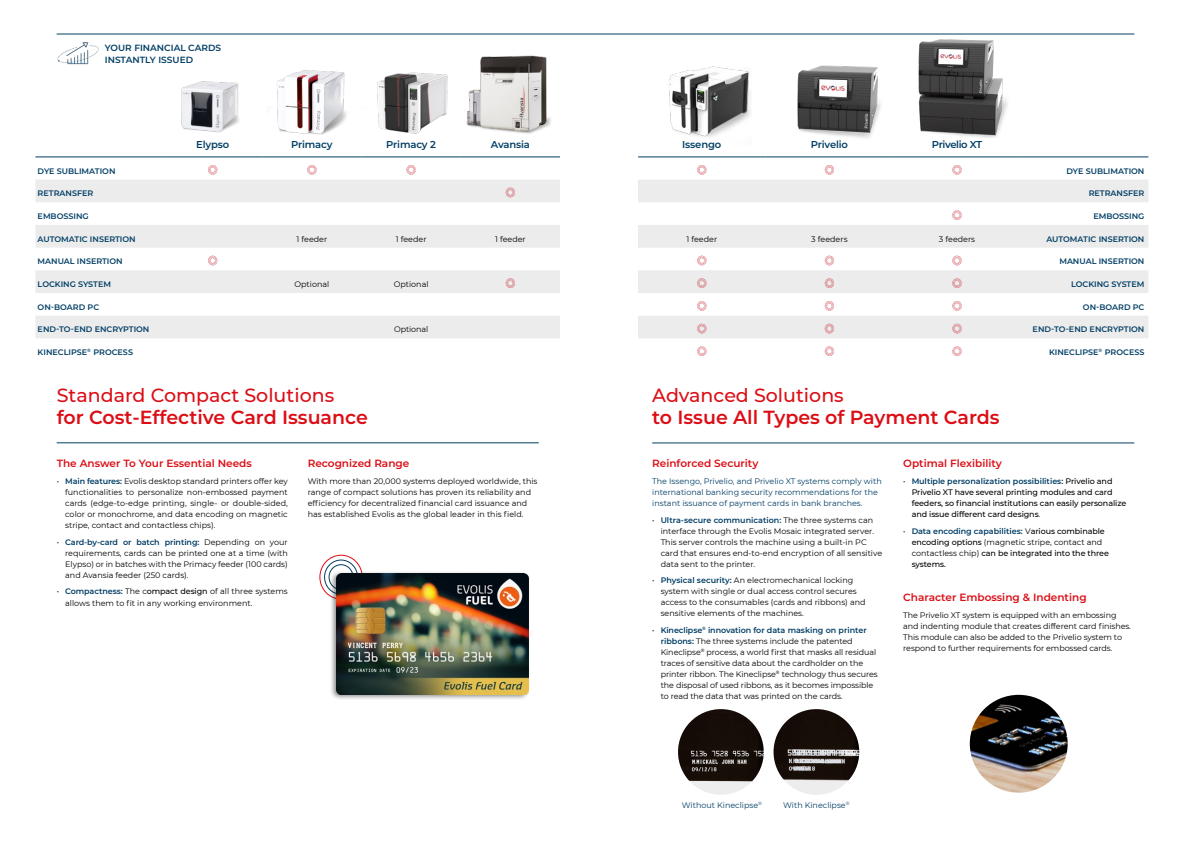
<style>
.page{position:relative;width:1191px;height:842px;background:#fff}
.page>*{position:absolute;margin:0;border:0;box-sizing:border-box;transform-origin:0 0}
.t1{font:600 19px "Montserrat";color:#dc0d15}
.t2{font:500 19px "Montserrat";color:#dc0d15}
.t3{font:600 10.5px "Montserrat";color:#dc0d15}
.t4{font:600 10px "Montserrat";letter-spacing:-.015em;color:#003e65}
.t5{font:600 10px "Montserrat";letter-spacing:-.04em;color:#003e65}
.t6{font:600 9px/12px "Montserrat";color:#003e65}
.t7{font:8px/11px "Montserrat";letter-spacing:-.005em;color:#000}
.t8{font:500 8px/11px "Montserrat";letter-spacing:-.01em;color:#000}
.t9{font:600 8px "Montserrat";color:#003e65}
.t10{font:8px/11px "Montserrat";color:#003e65}
.s1{font-weight:600;color:#003e65}
.s2{font-weight:500}
.s3{font-weight:400}
</style>
<div class="page">
<svg style="left:35px;top:180px;width:525px;height:158px;fill:#ececec"></svg>
<hr style="left:35px;top:157px;width:128px;height:1px;background:#003e65">
<hr style="left:163px;top:157px;width:99px;height:1px;background:#003e65">
<hr style="left:262px;top:157px;width:99px;height:1px;background:#003e65">
<hr style="left:361px;top:157px;width:100px;height:1px;background:#003e65">
<hr style="left:461px;top:157px;width:99px;height:1px;background:#003e65">
<svg style="left:208px;top:165px;width:10px;height:10px"></svg>
<svg style="left:307px;top:165px;width:10px;height:10px"></svg>
<svg style="left:406px;top:165px;width:10px;height:10px"></svg>
<svg style="left:505px;top:187px;width:10px;height:11px"></svg>
<svg style="left:208px;top:255px;width:10px;height:11px"></svg>
<svg style="left:505px;top:278px;width:10px;height:10px"></svg>
<svg style="left:638px;top:180px;width:510px;height:158px;fill:#ececec"></svg>
<hr style="left:638px;top:157px;width:127px;height:1px;background:#003e65">
<hr style="left:765px;top:157px;width:128px;height:1px;background:#003e65">
<hr style="left:893px;top:157px;width:127px;height:1px;background:#003e65">
<hr style="left:1020px;top:157px;width:128px;height:1px;background:#003e65">
<svg style="left:697px;top:165px;width:10px;height:10px"></svg>
<svg style="left:824px;top:165px;width:10px;height:10px"></svg>
<svg style="left:952px;top:165px;width:10px;height:10px"></svg>
<svg style="left:952px;top:210px;width:10px;height:10px"></svg>
<svg style="left:697px;top:255px;width:10px;height:11px"></svg>
<svg style="left:824px;top:255px;width:10px;height:11px"></svg>
<svg style="left:952px;top:255px;width:10px;height:11px"></svg>
<svg style="left:697px;top:278px;width:10px;height:10px"></svg>
<svg style="left:824px;top:278px;width:10px;height:10px"></svg>
<svg style="left:952px;top:278px;width:10px;height:10px"></svg>
<svg style="left:697px;top:301px;width:10px;height:10px"></svg>
<svg style="left:824px;top:301px;width:10px;height:10px"></svg>
<svg style="left:952px;top:301px;width:10px;height:10px"></svg>
<svg style="left:697px;top:323px;width:10px;height:11px"></svg>
<svg style="left:824px;top:323px;width:10px;height:11px"></svg>
<svg style="left:952px;top:323px;width:10px;height:11px"></svg>
<svg style="left:697px;top:346px;width:10px;height:10px"></svg>
<svg style="left:824px;top:346px;width:10px;height:10px"></svg>
<svg style="left:952px;top:346px;width:10px;height:10px"></svg>
<img style="left:181px;top:81px;width:58px;height:52px">
<img style="left:466px;top:55px;width:85px;height:79px">
<img style="left:969px;top:695px;width:98px;height:98px;border-radius:49px">
<img style="left:892px;top:33px;width:132px;height:104px">
<img style="left:797px;top:45px;width:96px;height:93px">
<img style="left:668px;top:66px;width:83px;height:71px">
<img style="left:277px;top:70px;width:70px;height:65px">
<hr style="left:652px;top:443px;width:482px;height:1px;background:#003e65">
<div style="left:319px;top:555px;width:43px;height:44px;border:1px solid #dc0d15;border-radius:50%"></div>
<svg style="left:324px;top:559px;width:34px;height:36px"></svg>
<div style="left:329px;top:570px;width:201px;height:131px;background:#000;opacity:.45"></div>
<img style="left:336px;top:573px;width:192px;height:122px">
<hr style="left:57px;top:443px;width:482px;height:1px;background:#003e65">
<hr style="left:57px;top:34px;width:1077px;height:1px;background:#003e65">
<img style="left:377px;top:72px;width:71px;height:62px">
<img style="left:773px;top:709px;width:86px;height:86px;border-radius:43px">
<img style="left:678px;top:709px;width:85px;height:86px;border-radius:43px">
<img style="left:57px;top:34px;width:43px;height:31px">
<p class="t6" style="left:105px;top:41px;width:118px">YOUR FINANCIAL CARDS<br>INSTANTLY ISSUED</p>
<p class="t4" style="left:196px;top:138px;width:35px">Elypso</p>
<p class="t4" style="left:291px;top:138px;width:43px">Primacy</p>
<p class="t4" style="left:386px;top:138px;width:51px">Primacy 2</p>
<p class="t4" style="left:491px;top:138px;width:40px">Avansia</p>
<p class="t9" style="left:38px;top:165px;width:79px">DYE SUBLIMATION</p>
<p class="t9" style="left:38px;top:188px;width:57px">RETRANSFER</p>
<p class="t9" style="left:38px;top:210px;width:53px">EMBOSSING</p>
<p class="t9" style="left:38px;top:233px;width:100px">AUTOMATIC INSERTION</p>
<p class="t7" style="left:296px;top:233px;width:32px">1 feeder</p>
<p class="t7" style="left:396px;top:233px;width:32px">1 feeder</p>
<p class="t7" style="left:495px;top:233px;width:32px">1 feeder</p>
<p class="t9" style="left:38px;top:256px;width:87px">MANUAL INSERTION</p>
<p class="t9" style="left:38px;top:279px;width:75px">LOCKING SYSTEM</p>
<p class="t7" style="left:294px;top:278px;width:36px">Optional</p>
<p class="t7" style="left:394px;top:278px;width:36px">Optional</p>
<p class="t9" style="left:38px;top:301px;width:63px">ON-BOARD PC</p>
<p class="t9" style="left:38px;top:324px;width:113px">END-TO-END ENCRYPTION</p>
<p class="t7" style="left:394px;top:324px;width:35px">Optional</p>
<p class="t9" style="left:38px;top:347px;width:97px">KINECLIPSE<sup>®</sup> PROCESS</p>
<h1 class="t2" style="left:57px;top:382px;width:279px">Standard Compact Solutions</h1>
<h1 class="t1" style="left:57px;top:403px;width:313px">for Cost-Effective Card Issuance</h1>
<h2 class="t3" style="left:57px;top:456px;width:197px">The Answer To Your Essential Needs</h2>
<p class="t7" style="left:65px;top:475px;width:224px;text-align:justify;text-indent:-9px">• <span class="s1">Main features:</span> Evolis desktop standard printers offer key functionalities to personalize non-embossed payment cards (edge-to-edge printing, single- or double-sided, color or monochrome, and data encoding on magnetic stripe, contact and contactless chips).</p>
<p class="t7" style="left:65px;top:536px;width:224px;text-align:justify;text-indent:-9px">• <span class="s1">Card-by-card or batch printing:</span> Depending on your requirements, cards can be printed one at a time (with Elypso) or in batches with the Primacy feeder (100 cards) and Avansia feeder (250 cards).</p>
<p class="t7" style="left:65px;top:585px;width:224px;line-height:12px;text-indent:-9px">• <span class="s1">Compactness:</span> The c<span class="s2">ompact design</span> of all three systems allows them to fit in any working environment.</p>
<h2 class="t3" style="left:308px;top:456px;width:103px">Recognized Range</h2>
<p class="t7" style="left:308px;top:475px;width:231px">With more than 20,000 systems deployed worldwide, this range of compact solutions has proven its reliability and efficiency for decentralized financial card issuance and has established Evolis as the global leader in this field.</p>
<p class="t4" style="left:682px;top:138px;width:41px">Issengo</p>
<p class="t4" style="left:811px;top:138px;width:39px">Privelio</p>
<p class="t5" style="left:932px;top:138px;width:52px">Privelio XT</p>
<p class="t9" style="left:1066px;top:165px;width:79px">DYE SUBLIMATION</p>
<p class="t9" style="left:1088px;top:188px;width:57px">RETRANSFER</p>
<p class="t9" style="left:1093px;top:210px;width:53px">EMBOSSING</p>
<p class="t7" style="left:686px;top:233px;width:32px">1 feeder</p>
<p class="t7" style="left:811px;top:233px;width:38px">3 feeders</p>
<p class="t7" style="left:939px;top:233px;width:38px">3 feeders</p>
<p class="t9" style="left:1046px;top:233px;width:100px">AUTOMATIC INSERTION</p>
<p class="t9" style="left:1059px;top:256px;width:87px">MANUAL INSERTION</p>
<p class="t9" style="left:1071px;top:279px;width:75px">LOCKING SYSTEM</p>
<p class="t9" style="left:1083px;top:301px;width:63px">ON-BOARD PC</p>
<p class="t9" style="left:1032px;top:324px;width:113px">END-TO-END ENCRYPTION</p>
<p class="t9" style="left:1049px;top:347px;width:97px">KINECLIPSE<sup>®</sup> PROCESS</p>
<h1 class="t2" style="left:652px;top:382px;width:193px">Advanced Solutions</h1>
<h1 class="t1" style="left:652px;top:403px;width:349px">to Issue All Types of Payment Cards</h1>
<h2 class="t3" style="left:652px;top:456px;width:108px">Reinforced Security</h2>
<p class="t10" style="left:652px;top:475px;width:231px">The Issengo, Privelio, and Privelio XT systems comply with international banking security recommendations for the instant issuance of payment cards in bank branches.</p>
<p class="t7" style="left:660px;top:514px;width:223px;text-indent:-9px">• <span class="s1">Ultra-secure communication:</span> The three systems can interface through the Evolis Mosaic integrated server.<br>This server controls the machine using a built-in PC card that ensures end-to-end encryption of all sensitive data sent to the printer.</p>
<p class="t7" style="left:660px;top:575px;width:206px;text-indent:-9px">• <span class="s1">Physical security:</span> An electromechanical locking system with single or dual access control secures access to the consumables (cards and ribbons) and sensitive elements of the machines.</p>
<p class="t7" style="left:660px;top:624px;width:219px;text-indent:-8px">• <span class="s1">Kineclipse</span><sup>®</sup> <span class="s1">innovation for data masking on printer ribbons:</span> The three systems include the patented Kineclipse<sup>®</sup> process, a world first that masks all residual traces of sensitive data about the cardholder on the printer ribbon. The Kineclipse<sup>®</sup> technology thus secures the disposal of used ribbons, as it becomes impossible to read the data that was printed on the cards.</p>
<h2 class="t3" style="left:903px;top:456px;width:100px">Optimal Flexibility</h2>
<p class="t8" style="left:911px;top:475px;width:216px;text-indent:-9px"><span class="s3">•</span> <span class="s1">Multiple personalization possibilities:</span> Privelio and Privelio XT have several printing modules and card feeders, so financial institutions can easily personalize and issue different card designs<span class="s3">.</span></p>
<p class="t8" style="left:911px;top:525px;width:199px;text-indent:-9px"><span class="s3">•</span> <span class="s1">Data encoding capabilities:</span> <span class="s3">V</span>arious combinable encoding options <span class="s3">(magnetic stripe, contact and contactless chip)</span> can be integrated into the three systems.</p>
<h2 class="t3" style="left:903px;top:590px;width:185px">Character Embossing &amp; Indenting</h2>
<p class="t7" style="left:903px;top:609px;width:229px">The Privelio XT system is equipped with an embossing and indenting module that creates different card finishes.<br>This module can also be added to the Privelio system to respond to further requirements for embossed cards.</p>
<p class="t10" style="left:682px;top:799px;width:82px">Without Kineclipse<sup>®</sup></p>
<p class="t10" style="left:783px;top:799px;width:68px">With Kineclipse<sup>®</sup></p>
</div>
